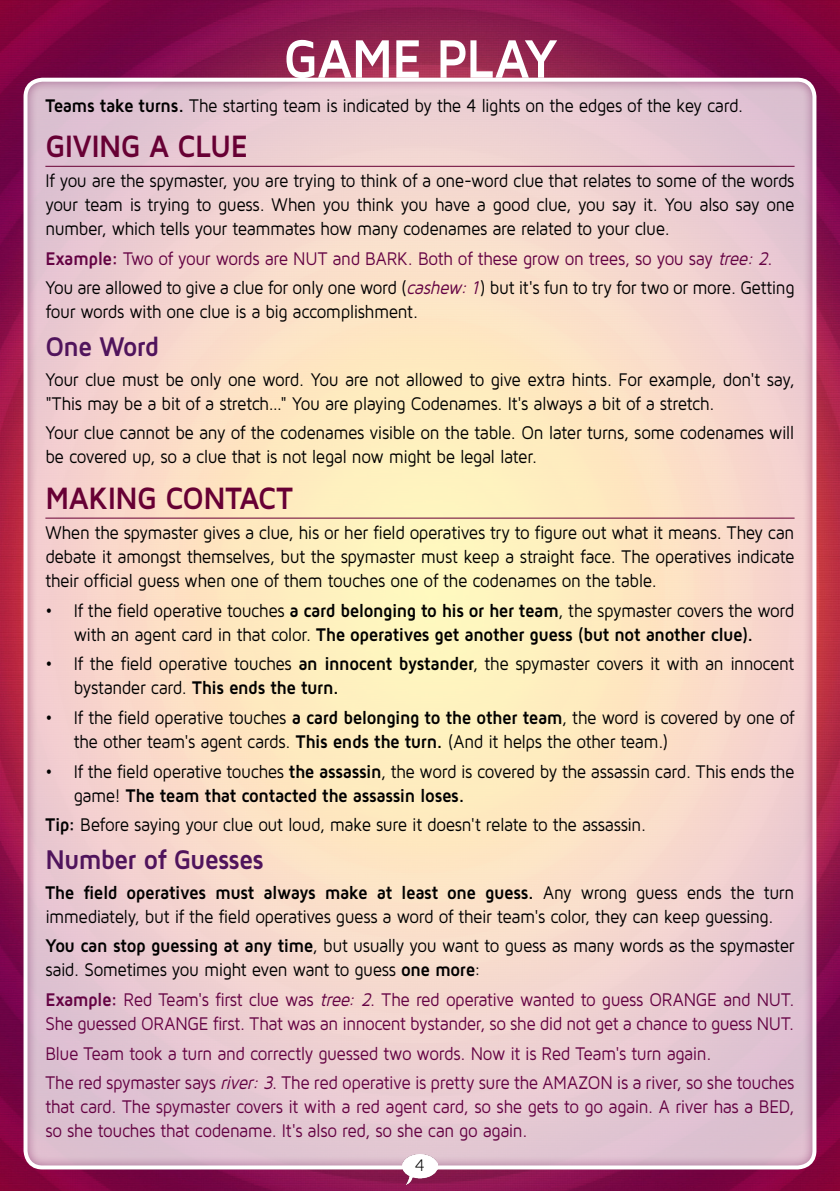
<style>
.page{position:relative;width:840px;height:1191px;background:#fff}
.page>*{position:absolute;margin:0;border:0;box-sizing:border-box;transform-origin:0 0}
.t1{font:700 56px "Maven Pro";letter-spacing:-.025em;color:#fff;scale:.9 1}
.t2{font:700 32px "Maven Pro";letter-spacing:-.02em;color:#670034;scale:.9 1}
.t3{font:700 28px "Maven Pro";letter-spacing:-.035em;color:#50145c;scale:.9 1}
.t4{font:19px/24px "Maven Pro";letter-spacing:-.03em;color:#000;scale:.9 1}
.t5{font:19px/24px "Maven Pro";letter-spacing:-.025em;color:#640243;scale:.9 1}
.t6{font:18px "Maven Pro Light 300";color:#000}
.s1{font-weight:700}
.s2{font-weight:700;color:#640243}
.s3{color:#640243}
.s4{font-style:italic;color:#640243}
.s5{font-style:italic}
</style>
<div class="page">
<img style="left:0;top:0;width:839px;height:1191px">
<div style="left:22px;top:77px;width:795px;height:1094px;background:#5e0a4f;opacity:.75"></div>
<div style="left:24px;top:78px;width:792px;height:1091px;border:4px solid #fff;border-radius:17px"></div>
<img style="left:403px;top:1154px;width:34px;height:30px">
<hr style="left:45px;top:166px;width:749px;height:1px;background:#670034">
<hr style="left:45px;top:517px;width:749px;height:1px;background:#670034">
<h1 class="t1" style="left:283px;top:23px;width:306px">GAME PLAY</h1>
<p class="t4" style="left:45px;top:92px;width:776px"><span class="s1">Teams take turns.</span> The starting team is indicated by the 4 lights on the edges of the key card.</p>
<h2 class="t2" style="left:45px;top:126px;width:226px">GIVING A CLUE</h2>
<p class="t4" style="left:45px;top:168px;width:833px;text-align:justify">If you are the spymaster, you are trying to think of a one-word clue that relates to some of the words your team is trying to guess. When you think you have a good clue, you say it. You also say one number, which tells your teammates how many codenames are related to your clue.</p>
<p class="t4" style="left:45px;top:243px;width:833px;line-height:29.6px"><span class="s2">Example:</span> <span class="s3">Two of your words are NUT and BARK. Both of these grow on trees, so you say</span> <span class="s4">tree:2</span><span class="s3">.<br></span>You are allowed to give a clue for only one word (<span class="s4">cashew:1</span>) but it's fun to try for two or more. Getting</p>
<p class="t4" style="left:45px;top:299px;width:415px">four words with one clue is a big accomplishment.</p>
<h3 class="t3" style="left:45px;top:329px;width:128px">One Word</h3>
<p class="t4" style="left:45px;top:366px;width:833px">Your clue must be only one word. You are not allowed to give extra hints. For example, don't say, "This may be a bit of a stretch…" You are playing Codenames. It's always a bit of a stretch.</p>
<p class="t4" style="left:45px;top:420px;width:833px">Your clue cannot be any of the codenames visible on the table. On later turns, some codenames will be covered up, so a clue that is not legal now might be legal later.</p>
<h2 class="t2" style="left:45px;top:478px;width:276px">MAKING CONTACT</h2>
<p class="t4" style="left:45px;top:519px;width:833px;text-align:justify">When the spymaster gives a clue, his or her field operatives try to figure out what it means. They can debate it amongst themselves, but the spymaster must keep a straight face. The operatives indicate their official guess when one of them touches one of the codenames on the table.</p>
<p class="t4" style="left:74px;top:597px;width:801px;text-indent:-28px">• If the field operative touches <span class="s1">a card belonging to his or her team</span>, the spymaster covers the word with an agent card in that color. <span class="s1">The operatives get another guess (but not another clue).</span></p>
<p class="t4" style="left:74px;top:651px;width:801px;text-indent:-28px">• If the field operative touches <span class="s1">an innocent bystander</span>, the spymaster covers it with an innocent bystander card. <span class="s1">This ends the turn.</span></p>
<p class="t4" style="left:74px;top:704px;width:802px;text-indent:-28px">• If the field operative touches <span class="s1">a card belonging to the other team</span>, the word is covered by one of the other team's agent cards. <span class="s1">This ends the turn.</span> (And it helps the other team.)</p>
<p class="t4" style="left:74px;top:758px;width:801px;text-indent:-28px">• If the field operative touches <span class="s1">the assassin</span>, the word is covered by the assassin card. This ends the game! <span class="s1">The team that contacted the assassin loses.</span></p>
<p class="t4" style="left:45px;top:812px;width:668px"><span class="s1">Tip:</span> Before saying your clue out loud, make sure it doesn't relate to the assassin.</p>
<h3 class="t3" style="left:45px;top:841px;width:244px">Number of Guesses</h3>
<p class="t4" style="left:45px;top:879px;width:833px"><span class="s1">The field operatives must always make at least one guess.</span> Any wrong guess ends the turn immediately, but if the field operatives guess a word of their team's color, they can keep guessing.</p>
<p class="t4" style="left:45px;top:933px;width:833px"><span class="s1">You can stop guessing at any time</span>, but usually you want to guess as many words as the spymaster said. Sometimes you might even want to guess <span class="s1">one more</span>:</p>
<p class="t5" style="left:45px;top:986px;width:833px"><span class="s1">Example:</span> Red Team's first clue was <span class="s5">tree:2</span>. The red operative wanted to guess ORANGE and NUT.<br>She guessed ORANGE first. That was an innocent bystander, so she did not get a chance to guess NUT.</p>
<p class="t5" style="left:45px;top:1037px;width:833px;line-height:29.6px">Blue Team took a turn and correctly guessed two words. Now it is Red Team's turn again.<br>The red spymaster says <span class="s5">river:3</span>. The red operative is pretty sure the AMAZON is a river, so she touches</p>
<p class="t5" style="left:45px;top:1094px;width:833px">that card. The spymaster covers it with a red agent card, so she gets to go again. A river has a BED, so she touches that codename. It's also red, so she can go again.</p>
<p class="t6" style="left:415px;top:1155px;width:12px">4</p>
</div>
